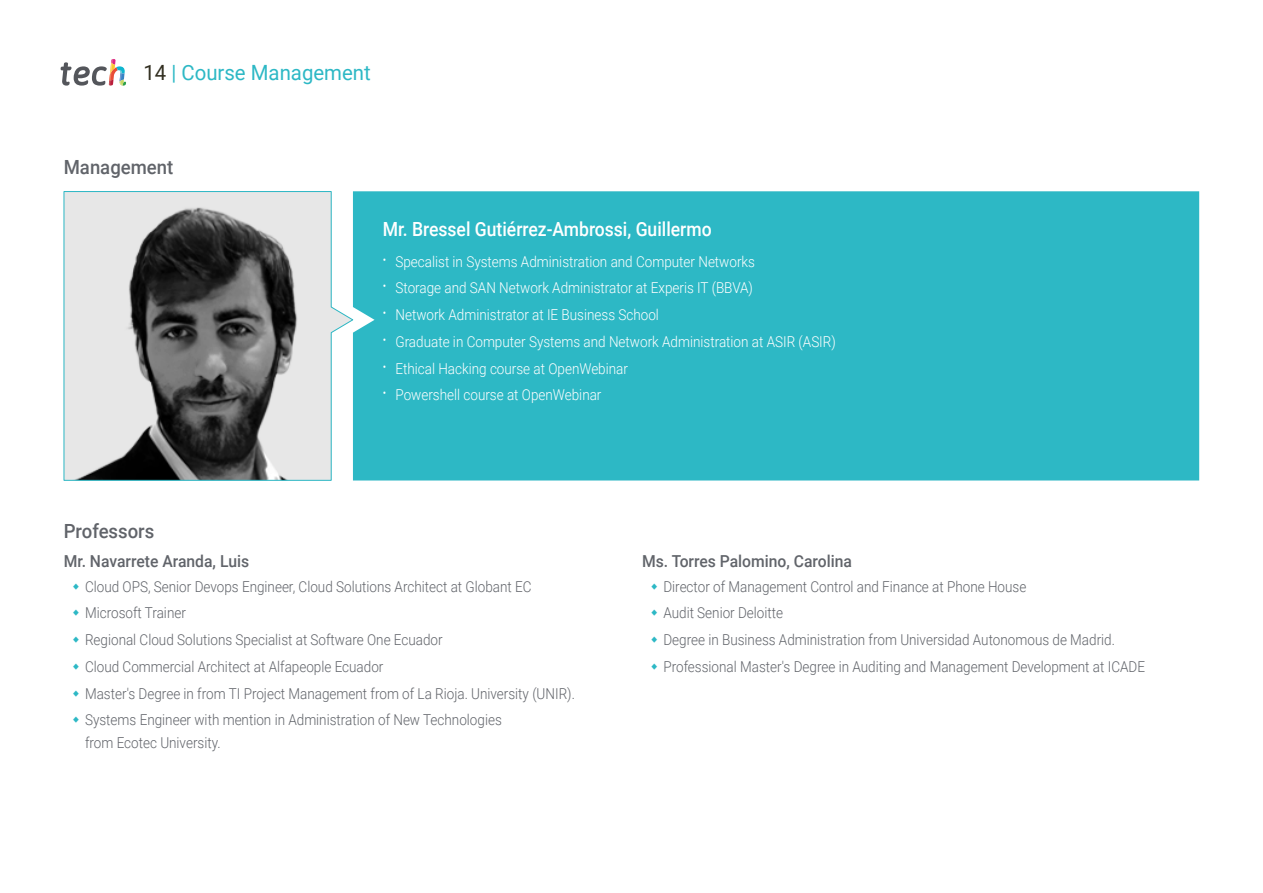
<style>
.page{position:relative;width:1263px;height:893px;background:#fff}
.page>*{position:absolute;margin:0;border:0;box-sizing:border-box;transform-origin:0 0}
.t1{font:21px "Roboto";color:#2db8c5}
.t2{font:500 19.5px "Roboto";color:#fff;scale:.9 1}
.t3{font:500 19.5px "Roboto";color:#61646a;scale:.95 1}
.t4{font:500 16.5px "Roboto";color:#61646a;scale:.95 1}
.t5{font:300 15px/26.7px "Roboto";color:#61646a;scale:.9 1}
.t6{font:300 15px "Roboto";color:#fff;scale:.9 1}
.s1{color:#312e20}
</style>
<div class="page">
<svg style="left:61px;top:59px;width:65px;height:27px"></svg>
<div style="left:353px;top:191px;width:846px;height:289px;background:#2db8c5"></div>
<svg style="left:64px;top:191px;width:289px;height:290px;background:#9c9e9e"></svg>
<h1 class="t1" style="left:144px;top:57px;width:229px"><span class="s1">14</span> | Course Management</h1>
<h2 class="t3" style="left:64px;top:153px;width:117px">Management</h2>
<h2 class="t3" style="left:64px;top:517px;width:97px">Professors</h2>
<h2 class="t2" style="left:383px;top:215px;width:367px">Mr. Bressel Gutiérrez-Ambrossi, Guillermo</h2>
<p class="t6" style="left:383px;top:251px;width:415px"><sup>•</sup> Specalist in Systems Administration and Computer Networks</p>
<p class="t6" style="left:383px;top:278px;width:413px"><sup>•</sup> Storage and SAN Network Administrator at Experis IT (BBVA)</p>
<p class="t6" style="left:383px;top:304px;width:308px"><sup>•</sup> Network Administrator at IE Business School</p>
<p class="t6" style="left:383px;top:331px;width:505px"><sup>•</sup> Graduate in Computer Systems and Network Administration at ASIR (ASIR)</p>
<p class="t6" style="left:383px;top:358px;width:274px"><sup>•</sup> Ethical Hacking course at OpenWebinar</p>
<p class="t6" style="left:383px;top:385px;width:245px"><sup>•</sup> Powershell course at OpenWebinar</p>
<p class="t4" style="left:64px;top:550px;width:197px">Mr. Navarrete Aranda, Luis</p>
<p class="t5" style="left:85px;top:572px;width:546px">Cloud OPS, Senior Devops Engineer, Cloud Solutions Architect at Globant EC Microsoft Trainer<br>Regional Cloud Solutions Specialist at Software One Ecuador<br>Cloud Commercial Architect at Alfapeople Ecuador<br>Master's Degree in from TI Project Management from of La Rioja. University (UNIR).<br>Systems Engineer with mention in Administration of New Technologies</p>
<p class="t5" style="left:85px;top:729px;width:152px">from Ecotec University.</p>
<p class="t4" style="left:642px;top:550px;width:222px">Ms. Torres Palomino, Carolina</p>
<p class="t5" style="left:663px;top:572px;width:537px">Director of Management Control and Finance at Phone House<br>Audit Senior Deloitte<br>Degree in Business Administration from Universidad Autonomous de Madrid.<br>Professional Master's Degree in Auditing and Management Development at ICADE</p>
</div>
